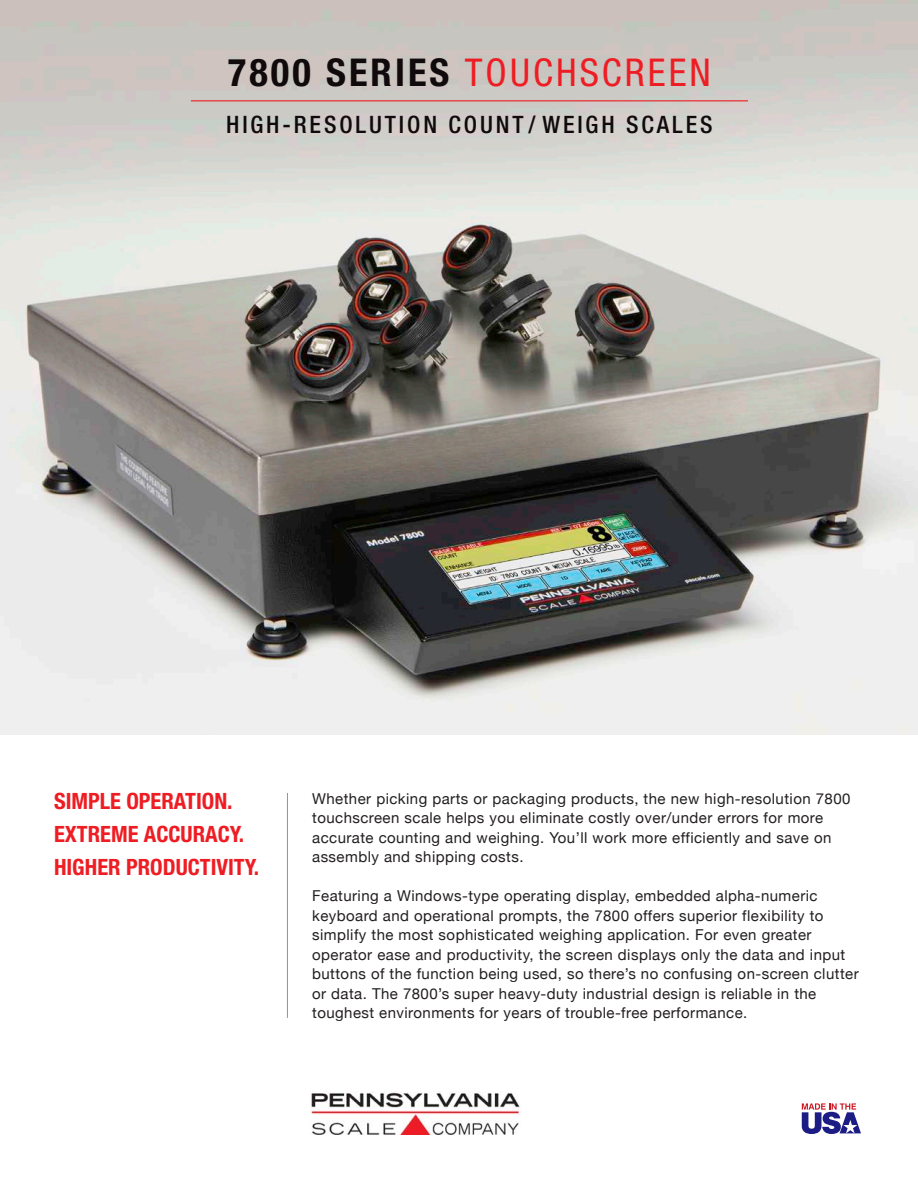
<style>
.page{position:relative;width:918px;height:1188px;background:#fff}
.page>*{position:absolute;margin:0;border:0;box-sizing:border-box;transform-origin:0 0}
.t1{font:condensed 38.4px "Helvetica Neue LT Std";letter-spacing:.08em;color:#ee1d23}
.t2{font:500 condensed 24px "Helvetica Neue LT Std";letter-spacing:.12em;color:#110a0c}
.t3{font:700 condensed 22.5px/33px "Helvetica Neue LT Std";color:#ee1d23}
.t4{font:15px/19.5px "Helvetica Neue";letter-spacing:.03em;color:#231f20}
.s1{font-weight:700;color:#110a0c}
</style>
<div class="page">
<img style="left:0;top:0;width:918px;height:734px">
<img style="left:311px;top:1092px;width:209px;height:42px">
<hr style="left:287px;top:793px;width:1px;height:225px;background:#939491">
<svg style="left:802px;top:1103px;width:59px;height:31px"></svg>
<hr style="left:191px;top:100px;width:557px;height:1px;background:#ee1d23">
<p class="t1" style="left:228px;top:50px;width:484px"><span class="s1">7800 SERIES</span> TOUCHSCREEN</p>
<p class="t2" style="left:226px;top:111px;width:488px">HIGH-RESOLUTION COUNT/ WEIGH SCALES</p>
<p class="t3" style="left:54px;top:784px;width:207px">SIMPLE OPERATION.<br>EXTREME ACCURACY.<br>HIGHER PRODUCTIVITY.</p>
<p class="t4" style="left:312px;top:789px;width:540px">Whether picking parts or packaging products, the new high-resolution 7800 touchscreen scale helps you eliminate costly over/under errors for more accurate counting and weighing. You’ll work more efficiently and save on assembly and shipping costs.</p>
<p class="t4" style="left:312px;top:887px;width:548px">Featuring a Windows-type operating display, embedded alpha-numeric keyboard and operational prompts, the 7800 offers superior flexibility to simplify the most sophisticated weighing application. For even greater operator ease and productivity, the screen displays only the data and input buttons of the function being used, so there’s no confusing on-screen clutter or data. The 7800’s super heavy-duty industrial design is reliable in the toughest environments for years of trouble-free performance.</p>
</div>
